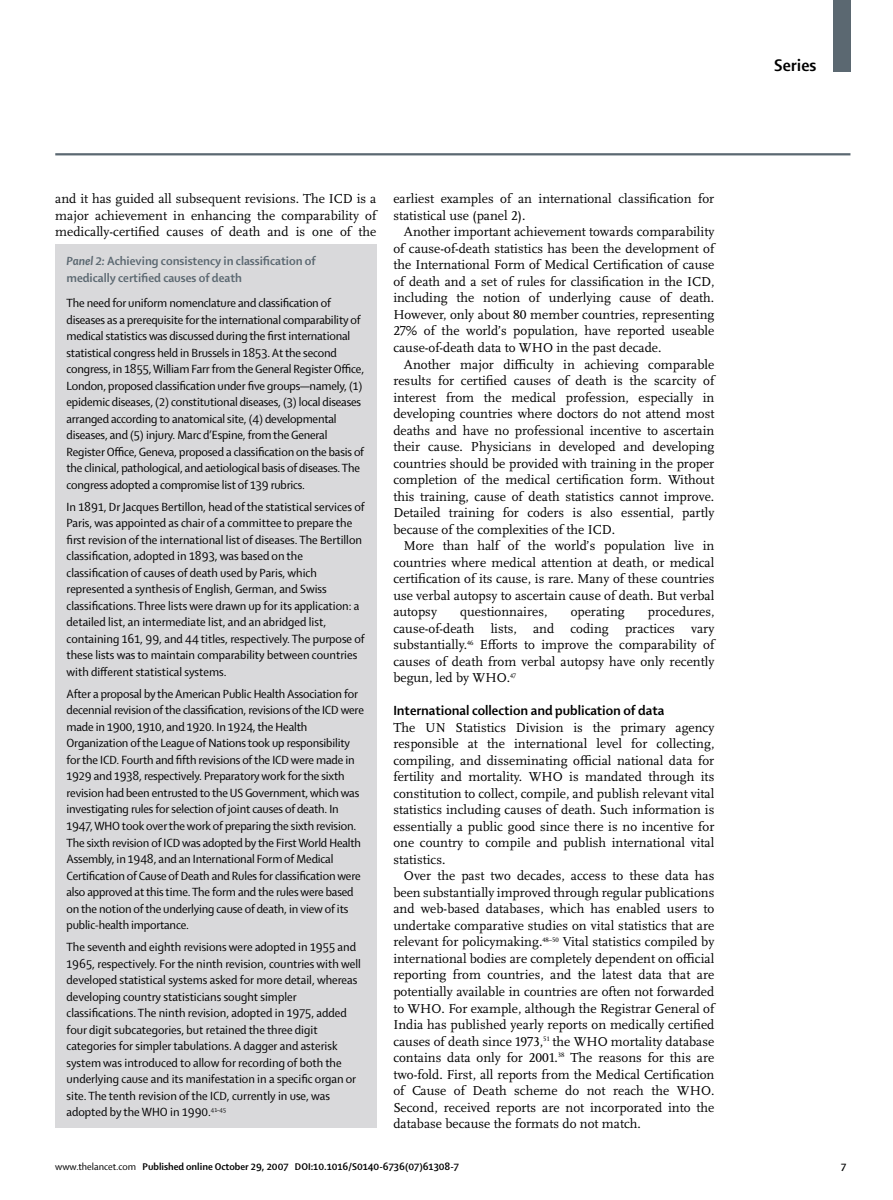
<style>
.page{position:relative;width:893px;height:1200px;background:#fff}
.page>*{position:absolute;margin:0;border:0;box-sizing:border-box;transform-origin:0 0}
.t1{font:700 18px "Shaker 2 Lancet";color:#000}
.t2{font:700 14.25px "Shaker 2 Lancet";color:#000}
.t3{font:13.5px/16.5px "Scala Lancet Pro";color:#000;text-align:justify}
.t4{font:12.75px/16.5px "Shaker 2 Lancet";letter-spacing:-.01em;color:#000}
.t5{font:700 12.75px/16.5px "Shaker 2 Lancet";color:#5b6871}
.t6{font:700 10.5px "Shaker 2 Lancet";color:#000}
.s1{font-style:italic}
.s2{font-weight:400}
</style>
<div class="page">
<div style="left:833px;top:0;width:17px;height:71px;background:#5b6871"></div>
<hr style="left:55px;top:153px;width:795px;height:2px;background:#5b6871">
<div style="left:55px;top:244px;width:321px;height:883px;background:#d9d9db"></div>
<p class="t3" style="left:55px;top:191px;width:323px">and it has guided all subsequent revisions. The ICD is a major achievement in enhancing the comparability of medically-certified causes of death and is one of the</p>
<p class="t3" style="left:393px;top:191px;width:323px">earliest examples of an international classification for statistical use (panel 2).</p>
<p class="t3" style="left:393px;top:224px;width:323px;text-indent:11px">Another important achievement towards comparability of cause-of-death statistics has been the development of the International Form of Medical Certification of cause of death and a set of rules for classification in the ICD, including the notion of underlying cause of death.<br>However, only about 80 member countries, representing 27% of the world’s population, have reported useable cause-of-death data to WHO in the past decade.</p>
<p class="t3" style="left:393px;top:356px;width:323px;text-indent:11px">Another major difficulty in achieving comparable results for certified causes of death is the scarcity of interest from the medical profession, especially in developing countries where doctors do not attend most deaths and have no professional incentive to ascertain their cause. Physicians in developed and developing countries should be provided with training in the proper completion of the medical certification form. Without this training, cause of death statistics cannot improve.<br>Detailed training for coders is also essential, partly because of the complexities of the ICD.</p>
<p class="t3" style="left:393px;top:537px;width:323px;text-indent:11px">More than half of the world’s population live in countries where medical attention at death, or medical certification of its cause, is rare. Many of these countries use verbal autopsy to ascertain cause of death. But verbal autopsy</p>
<p class="t5" style="left:67px;top:252px;width:251px"><span class="s1">Panel 2:</span> Achieving consistency in classification of medically certified causes of death</p>
<p class="t4" style="left:67px;top:294px;width:299px">The need for uniform nomenclature and classification of diseases as a prerequisite for the international comparability of medical statistics was discussed during the first international statistical congress held in Brussels in 1853. At the second congress, in 1855, William Farr from the General Register Office, London, proposed classification under five groups—namely, (1) epidemic diseases, (2) constitutional diseases, (3) local diseases arranged according to anatomical site, (4) developmental diseases, and (5) injury. Marc d’Espine, from the General Register Office, Geneva, proposed a classification on the basis of the clinical, pathological, and aetiological basis of diseases. The congress adopted a compromise list of 139 rubrics.</p>
<p class="t4" style="left:67px;top:497px;width:300px">In 1891, Dr Jacques Bertillon, head of the statistical services of Paris, was appointed as chair of a committee to prepare the first revision of the international list of diseases. The Bertillon classification, adopted in 1893, was based on the classification of causes of death used by Paris, which represented a synthesis of English, German, and Swiss classifications. Three lists were drawn up for its application: a detailed list, an intermediate list, and an abridged list, containing 161, 99, and 44 titles, respectively. The purpose of these lists was to maintain comparability between countries with different statistical systems.</p>
<p class="t4" style="left:67px;top:684px;width:299px">After a proposal by the American Public Health Association for decennial revision of the classification, revisions of the ICD were made in 1900, 1910, and 1920. In 1924, the Health Organization of the League of Nations took up responsibility for the ICD. Fourth and fifth revisions of the ICD were made in 1929 and 1938, respectively. Preparatory work for the sixth revision had been entrusted to the US Government, which was investigating rules for selection of joint causes of death. In 1947, WHO took over the work of preparing the sixth revision.<br>The sixth revision of ICD was adopted by the First World Health Assembly, in 1948, and an International Form of Medical Certification of Cause of Death and Rules for classification were also approved at this time. The form and the rules were based on the notion of the underlying cause of death, in view of its public-health importance.</p>
<p class="t4" style="left:67px;top:937px;width:296px">The seventh and eighth revisions were adopted in 1955 and 1965, respectively. For the ninth revision, countries with well developed statistical systems asked for more detail, whereas developing country statisticians sought simpler classifications. The ninth revision, adopted in 1975, added four digit subcategories, but retained the three digit categories for simpler tabulations. A dagger and asterisk system was introduced to allow for recording of both the underlying cause and its manifestation in a specific organ or site. The tenth revision of the ICD, currently in use, was adopted by the WHO in 1990.<sup>41–45</sup></p>
<p class="t3" style="left:393px;top:603px;width:323px;text-indent:255px">procedures, cause-of-death lists, and coding practices vary substantially.<sup>46</sup> Efforts to improve the comparability of causes of death from verbal autopsy have only recently begun, led by WHO.<sup>47</sup></p>
<p class="t2" style="left:393px;top:701px;width:272px">International collection and publication of data</p>
<p class="t3" style="left:393px;top:719px;width:323px">The UN Statistics Division is the primary agency responsible at the international level for collecting, compiling, and disseminating official national data for fertility and mortality. WHO is mandated through its constitution to collect, compile, and publish relevant vital statistics including causes of death. Such information is essentially a public good since there is no incentive for one country to compile and publish international vital statistics.</p>
<p class="t3" style="left:393px;top:867px;width:323px;text-indent:11px">Over the past two decades, access to these data has been substantially improved through regular publications and web-based databases, which has enabled users to undertake comparative studies on vital statistics that are relevant for policymaking.<sup>48–50</sup> Vital statistics compiled by international bodies are completely dependent on official reporting from countries, and the latest data that are potentially available in countries are often not forwarded to WHO. For example, although the Registrar General of India has published yearly reports on medically certified causes of death since 1973,<sup>51</sup> the WHO mortality database contains data only for 2001.<sup>38</sup> The reasons for this are two-fold. First, all reports from the Medical Certification of Cause of Death scheme do not reach the WHO.<br>Second, received reports are not incorporated into the database because the formats do not match.</p>
<p class="t3" style="left:460px;top:603px;width:89px">questionnaires,</p>
<p class="t3" style="left:571px;top:603px;width:56px">operating</p>
<h1 class="t1" style="left:774px;top:54px;width:44px">Series</h1>
<p class="t6" style="left:55px;top:1159px;width:405px"><span class="s2">www.thelancet.com</span> Published online October 29, 2007 DOI:10.1016/S0140-6736(07)61308-7</p>
<p class="t6" style="left:841px;top:1159px;width:7px">7</p>
</div>
